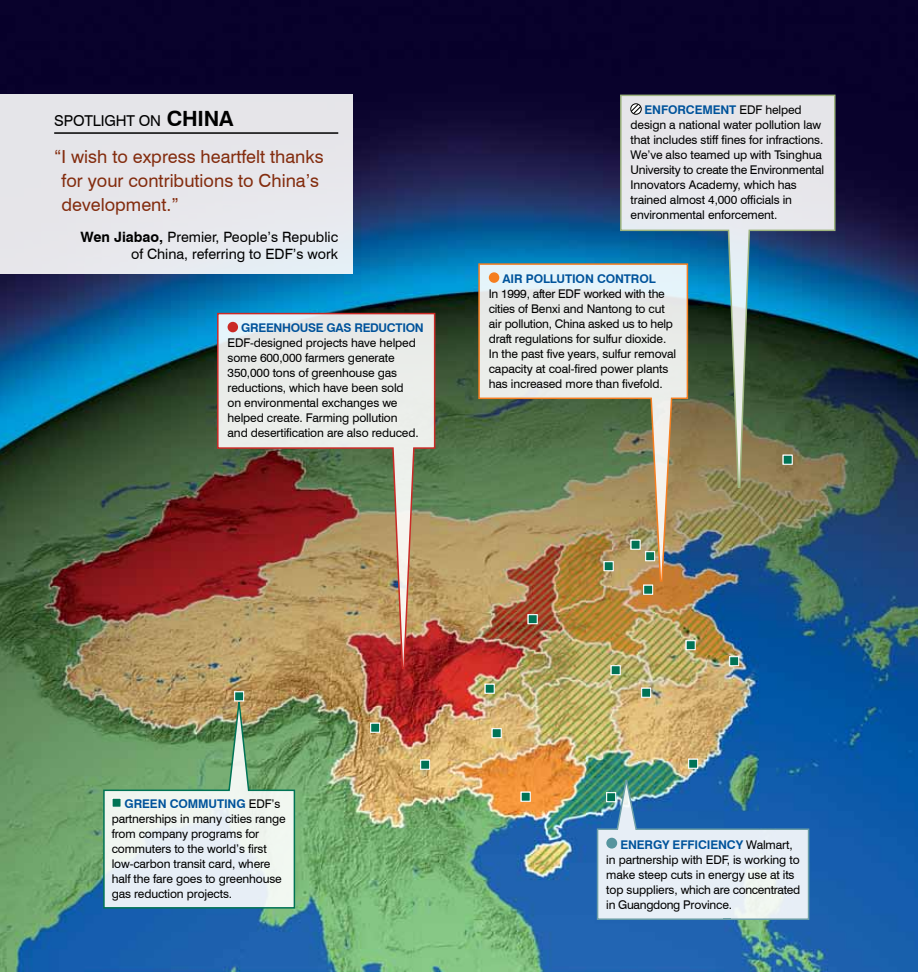
<style>
.page{position:relative;width:918px;height:972px;background:#fff}
.page>*{position:absolute;margin:0;border:0;box-sizing:border-box;transform-origin:0 0}
.t1{font:18px/24px "Swiss 721 BT";color:#832c0e}
.t2{font:15px "Swiss 721 BT";letter-spacing:-.01em;color:#000}
.t3{font:14.25px/17.1px "Swiss 721 BT";color:#000;text-align:right}
.t4{font:12px/15px "Swiss 721 BT";letter-spacing:-.01em;color:#000}
.t5{font:700 12px "Swiss 721 BT";letter-spacing:-.01em;color:#00539b}
.s1{font-weight:700;font-size:21px}
.s2{font-weight:700}
.s3{font-weight:700;color:#00539b}
</style>
<div class="page">
<img style="left:0;top:0;width:918px;height:972px">
<img style="left:216px;top:312px;width:220px;height:358px">
<svg style="left:596px;top:772px;width:214px;height:149px;background:#9bbbd3"></svg>
<img style="left:478px;top:263px;width:211px;height:320px">
<div style="left:0;top:95px;width:353px;height:179px;background:#e6e6ea"></div>
<hr style="left:54px;top:132px;width:284px;height:2px;background:#000">
<svg style="left:619px;top:94px;width:217px;height:395px;background:#91a3a1"></svg>
<svg style="left:102px;top:688px;width:194px;height:221px"></svg>
<div style="left:112px;top:798px;width:9px;height:10px;background:#007355;border:1px solid #fff"></div>
<div style="left:606px;top:838px;width:11px;height:11px;background:#56949e;border-radius:50%"></div>
<div style="left:234px;top:691px;width:10px;height:10px;background:#007355;border:1px solid #fff"></div>
<div style="left:370px;top:723px;width:10px;height:10px;background:#007355;border:1px solid #fff"></div>
<div style="left:420px;top:760px;width:10px;height:10px;background:#007355;border:1px solid #fff"></div>
<div style="left:606px;top:792px;width:10px;height:10px;background:#007355;border:1px solid #fff"></div>
<div style="left:521px;top:792px;width:10px;height:10px;background:#007355;border:1px solid #fff"></div>
<div style="left:492px;top:728px;width:10px;height:10px;background:#007355;border:1px solid #fff"></div>
<div style="left:485px;top:684px;width:10px;height:10px;background:#007355;border:1px solid #fff"></div>
<div style="left:688px;top:759px;width:10px;height:10px;background:#007355;border:1px solid #fff"></div>
<div style="left:641px;top:688px;width:10px;height:10px;background:#007355;border:1px solid #fff"></div>
<div style="left:611px;top:665px;width:10px;height:10px;background:#007355;border:1px solid #fff"></div>
<div style="left:729px;top:656px;width:10px;height:10px;background:#007355;border:1px solid #fff"></div>
<div style="left:686px;top:640px;width:10px;height:10px;background:#007355;border:1px solid #fff"></div>
<div style="left:528px;top:614px;width:10px;height:10px;background:#007355;border:1px solid #fff"></div>
<div style="left:643px;top:585px;width:10px;height:10px;background:#007355;border:1px solid #fff"></div>
<div style="left:604px;top:561px;width:10px;height:10px;background:#007355;border:1px solid #fff"></div>
<div style="left:645px;top:551px;width:10px;height:10px;background:#007355;border:1px solid #fff"></div>
<div style="left:631px;top:540px;width:9px;height:10px;background:#007355;border:1px solid #fff"></div>
<div style="left:783px;top:455px;width:10px;height:10px;background:#007355;border:1px solid #fff"></div>
<svg style="left:631px;top:104px;width:10px;height:10px"></svg>
<p class="t2" style="left:54px;top:111px;width:14px">Spot</p>
<p class="t2" style="left:93px;top:111px;width:140px">light on <span class="s1">CHINA</span></p>
<h1 class="t1" style="left:62px;top:145px;width:264px;text-indent:-7px">“ I wish to express heartfelt thanks for your contributions to China’s development.”</h1>
<p class="t3" style="left:81px;top:228px;width:259px"><span class="s2">WEN JIABAO,</span> Premier, People’s Republic of China, referring to EDF’s work</p>
<p class="t5" style="left:241px;top:321px;width:53px">GREE NHOUSE</p>
<p class="t5" style="left:327px;top:321px;width:4px">GAS</p>
<p class="t5" style="left:354px;top:321px;width:11px">REDUC</p>
<p class="t5" style="left:396px;top:321px;width:30px">TIO N</p>
<p class="t4" style="left:228px;top:335px;width:193px">EDF-designed projects have helped some 600,000 farmers generate 350,000 tons of greenhouse gas reductions, which have been sold on environmental exchanges we helped create. Farming pollution and desertification are also reduced.</p>
<p class="t5" style="left:645px;top:103px;width:45px">ENFO RCEME</p>
<p class="t4" style="left:631px;top:103px;width:195px;text-indent:90px"><span class="s3">NT</span> EDF helped design a national water pollution law that includes stiff fines for infractions.<br>We’ve also teamed up with Tsinghua<br>University to create the Environmental<br>I nnovators Academy, which has trained almost 4,000 officials in environmental enforcement.</p>
<p class="t5" style="left:502px;top:271px;width:35px">AI R POLLU</p>
<p class="t5" style="left:565px;top:271px;width:80px">TIO N CO NTROL</p>
<p class="t4" style="left:489px;top:286px;width:189px">I n 1999, after EDF worked with the cities of Benxi and Nantong to cut air pollution, China asked us to help draft regulations for sulfur dioxide.<br>I n the past five years, sulfur removal capacity at coal-fired power plants has increased more than fivefold.</p>
<p class="t4" style="left:112px;top:796px;width:175px;text-indent:105px"><span class="s3">TI NG</span> EDF’s partnerships in many cities range from company programs for commuters to the world’s first low-carbon transit card, where half the fare goes to greenhouse gas reduction projects.</p>
<p class="t5" style="left:125px;top:796px;width:48px">GREE N COMMU</p>
<p class="t4" style="left:606px;top:837px;width:195px;text-indent:112px"><span class="s3">NCY</span> Walmart, in partnership with EDF, is working to make steep cuts in energy use at its top suppliers, which are concentrated in Guangdong Province.</p>
<p class="t5" style="left:620px;top:837px;width:55px">ENERGY EFFICIE</p>
</div>
